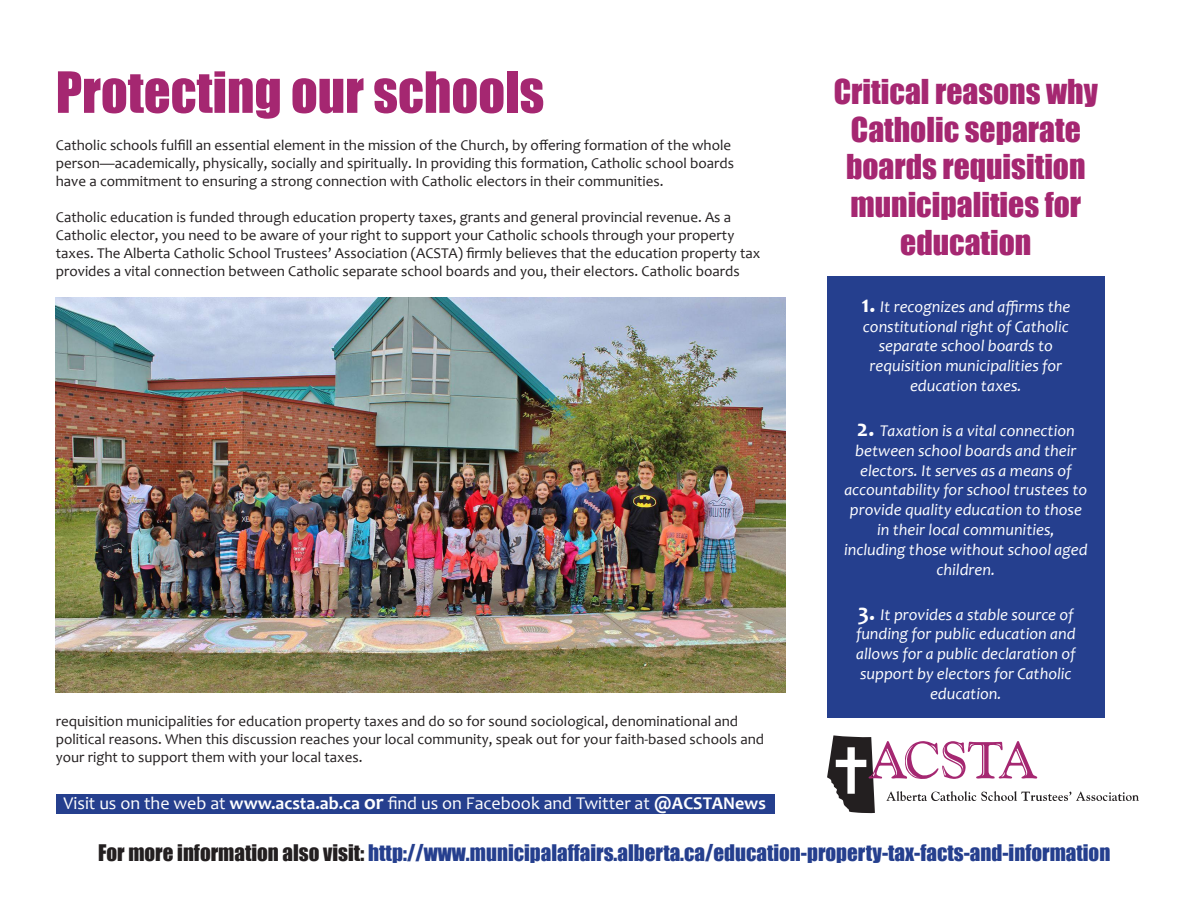
<style>
.page{position:relative;width:1188px;height:918px;background:#fff}
.page>*{position:absolute;margin:0;border:0;box-sizing:border-box;transform-origin:0 0}
.t1{font:52.5px "Impact";color:#a52771}
.t2{font:31.5px/37.8px "Impact";color:#a52771;text-align:center}
.t3{font:21px "Impact";color:#253f8e}
.t4{font:18px "Candara";color:#fff}
.t5{font:italic 16.5px/19.8px "Candara";color:#fff;text-align:center}
.t6{font:15px/18px "Candara";color:#231f20}
.s1{font-weight:700}
.s2{font-weight:700;font-size:21px}
.s3{font-weight:700;font-style:normal;font-size:24px}
.s4{color:#231f20}
</style>
<div class="page">
<div style="left:827px;top:276px;width:278px;height:442px;background:#253f8e"></div>
<img style="left:56px;top:297px;width:729px;height:395px">
<svg style="left:827px;top:735px;width:312px;height:78px"></svg>
<div style="left:56px;top:794px;width:719px;height:19px;background:#253f8e"></div>
<h1 class="t1" style="left:56px;top:52px;width:490px">Protecting our schools</h1>
<p class="t6" style="left:56px;top:136px;width:680px">Catholic schools fulfill an essential element in the mission of the Church, by offering formation of the whole person—academically, physically, socially and spiritually. In providing this formation, Catholic school boards have a commitment to ensuring a strong connection with Catholic electors in their communities.</p>
<p class="t6" style="left:56px;top:208px;width:706px">Catholic education is funded through education property taxes, grants and general provincial revenue. As a Catholic elector, you need to be aware of your right to support your Catholic schools through your property taxes. The Alberta Catholic School Trustees’ Association (ACSTA) firmly believes that the education property tax provides a vital connection between Catholic separate school boards and you, their electors. Catholic boards</p>
<p class="t6" style="left:56px;top:712px;width:710px">requisition municipalities for education property taxes and do so for sound sociological, denominational and political reasons. When this discussion reaches your local community, speak out for your faith-based schools and your right to support them with your local taxes.</p>
<p class="t4" style="left:64px;top:792px;width:704px">Visit us on the web at <span class="s1">www.acsta.ab.ca</span> <span class="s2">or</span> find us on Facebook and Twitter at <span class="s1">@ACSTANews</span></p>
<h2 class="t2" style="left:834px;top:72px;width:265px">Critical reasons why<br>Catholic separate boards requisition municipalities for education</h2>
<p class="t5" style="left:861px;top:296px;width:211px"><span class="s3">1.</span> It recognizes and affirms the constitutional right of Catholic separate school boards to requisition municipalities for education taxes.</p>
<p class="t5" style="left:844px;top:421px;width:245px"><span class="s3">2.</span> Taxation is a vital connection between school boards and their electors. It serves as a means of accountability for school trustees to provide quality education to those in their local communities,<br>including those without school aged children.</p>
<p class="t5" style="left:856px;top:604px;width:221px"><span class="s3">3.</span> It provides a stable source of funding for public education and allows for a public declaration of support by electors for Catholic education.</p>
<h3 class="t3" style="left:98px;top:837px;width:1014px"><span class="s4">For more information also visit:</span> http://www.municipalaffairs.alberta.ca/education-property-tax-facts-and-information</h3>
</div>
